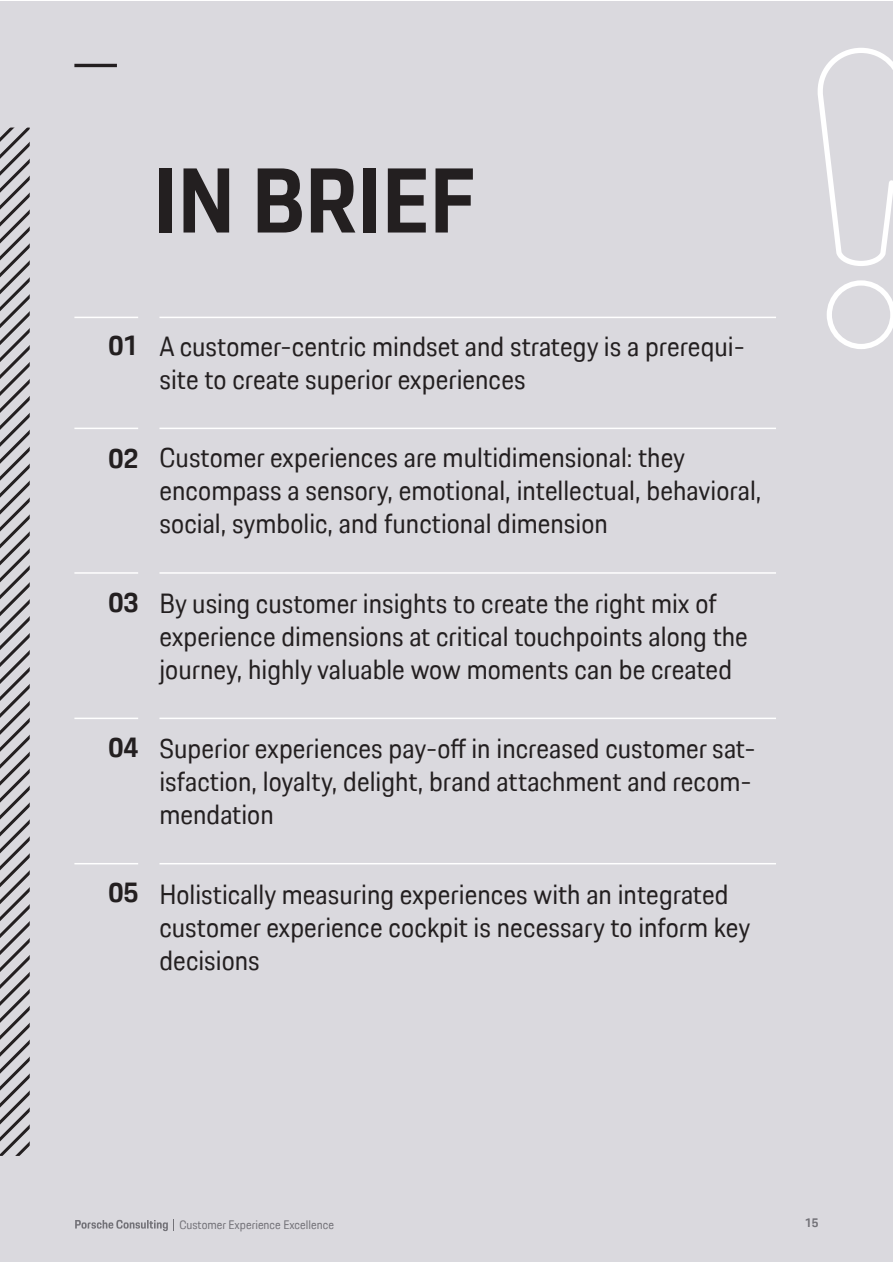
<style>
.page{position:relative;width:893px;height:1263px;background:#fff}
.page>*{position:absolute;margin:0;border:0;box-sizing:border-box;transform-origin:0 0}
.t1{font:700 90px "Porsche Next TT";letter-spacing:.01em;color:#231f20}
.t2{font:27px/33px "Porsche Next TT";color:#231f20}
.t3{font:700 27px "Porsche Next TT";color:#231f20}
.t4{font:12px "Porsche Next TT";color:#737278}
.t5{font:700 12px "Porsche Next TT";color:#737278}
.s1{font-weight:700}
</style>
<div class="page">
<div style="left:0;top:1px;width:893px;height:1261px;background:#dad9de"></div>
<hr style="left:74px;top:64px;width:43px;height:3px;background:#231f20">
<svg style="left:817px;top:48px;width:76px;height:301px"></svg>
<svg style="left:0;top:128px;width:30px;height:1028px"></svg>
<svg style="left:75px;top:1219px;width:99px;height:12px"></svg>
<hr style="left:74px;top:317px;width:64px;height:1px;background:#fff">
<hr style="left:159px;top:317px;width:617px;height:1px;background:#fff">
<hr style="left:74px;top:428px;width:64px;height:1px;background:#fff">
<hr style="left:159px;top:428px;width:617px;height:1px;background:#fff">
<hr style="left:74px;top:572px;width:64px;height:2px;background:#fff">
<hr style="left:159px;top:572px;width:617px;height:2px;background:#fff">
<hr style="left:74px;top:718px;width:64px;height:1px;background:#fff">
<hr style="left:159px;top:718px;width:617px;height:1px;background:#fff">
<hr style="left:74px;top:863px;width:64px;height:1px;background:#fff">
<hr style="left:159px;top:863px;width:617px;height:1px;background:#fff">
<h1 class="t1" style="left:154px;top:141px;width:323px">IN BRIEF</h1>
<p class="t2" style="left:159px;top:329px;width:587px;text-indent:-51px"><span class="s1">01</span> A customer-centric mindset and strategy is a prerequi&shy;site to create superior experiences</p>
<p class="t3" style="left:108px;top:440px;width:32px">02</p>
<p class="t2" style="left:159px;top:441px;width:603px">Customer experiences are multidimensional: they encompass a sensory, emotional, intellectual, behavioral, social, symbolic, and functional dimension</p>
<p class="t3" style="left:108px;top:585px;width:32px">03</p>
<p class="t2" style="left:159px;top:586px;width:590px">By using customer insights to create the right mix of experience dimensions at critical touchpoints along the journey, highly valuable wow moments can be created</p>
<p class="t3" style="left:108px;top:729px;width:32px">04</p>
<p class="t2" style="left:159px;top:732px;width:598px">Superior experiences pay-off in increased customer sat&shy;isfaction, loyalty, delight, brand attachment and recom&shy;mendation</p>
<p class="t3" style="left:108px;top:874px;width:32px">05</p>
<p class="t2" style="left:159px;top:877px;width:592px">Holistically measuring experiences with an integrated customer experience cockpit is necessary to inform key decisions</p>
<p class="t4" style="left:179px;top:1216px;width:156px">Customer Experience Excellence</p>
<p class="t5" style="left:805px;top:1215px;width:15px">15</p>
</div>
